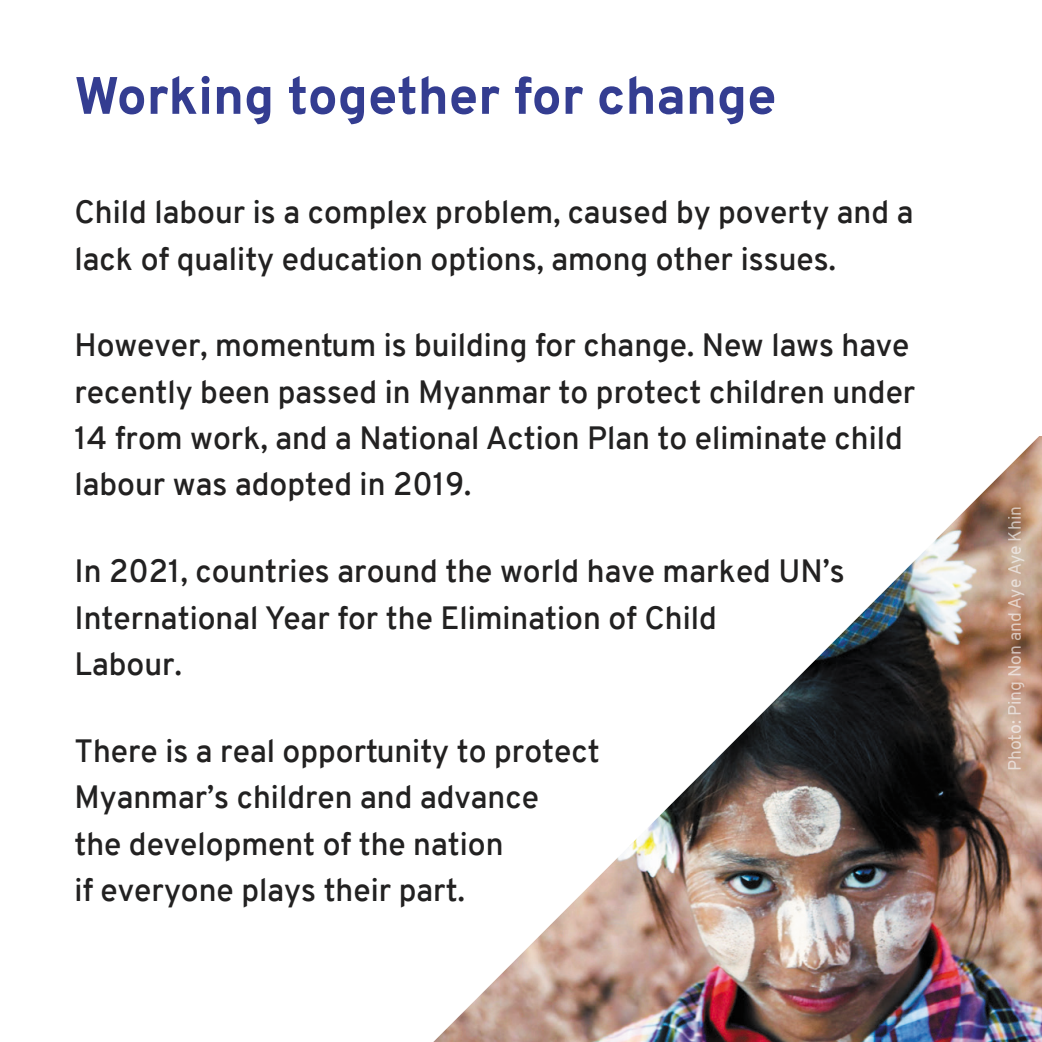
<style>
.page{position:relative;width:1042px;height:1042px;background:#fff}
.page>*{position:absolute;margin:0;border:0;box-sizing:border-box;transform-origin:0 0}
.t1{font:800 52.5px "Overpass";color:#343d91}
.t2{font:600 31.5px/46.4px "Overpass";color:#222121}
.t3{font:17.5px "Overpass";color:#f7f8fa}
</style>
<div class="page">
<img style="left:433px;top:436px;width:609px;height:606px">
<p class="t1" style="left:74px;top:58px;width:703px">Working together for change</p>
<p class="t2" style="left:74px;top:189px;width:840px">Child labour is a complex problem, caused by poverty and a lack of quality education options, among other issues.</p>
<p class="t2" style="left:74px;top:322px;width:842px">However, momentum is building for change. New laws have recently been passed in Myanmar to protect children under 14 from work, and a National Action Plan to eliminate child labour was adopted in 2019.</p>
<p class="t2" style="left:74px;top:548px;width:772px">In 2021, countries around the world have marked UN’s<br>International Year for the Elimination of Child<br>Labour.</p>
<p class="t2" style="left:74px;top:728px;width:527px">There is a real opportunity to protect<br>Myanmar’s children and advance<br>the development of the nation<br>if everyone plays their part.</p>
<p class="t3" style="left:1002px;top:771px;width:267px;rotate:-90deg">Photo: Ping Non and Aye Aye Khin</p>
</div>
